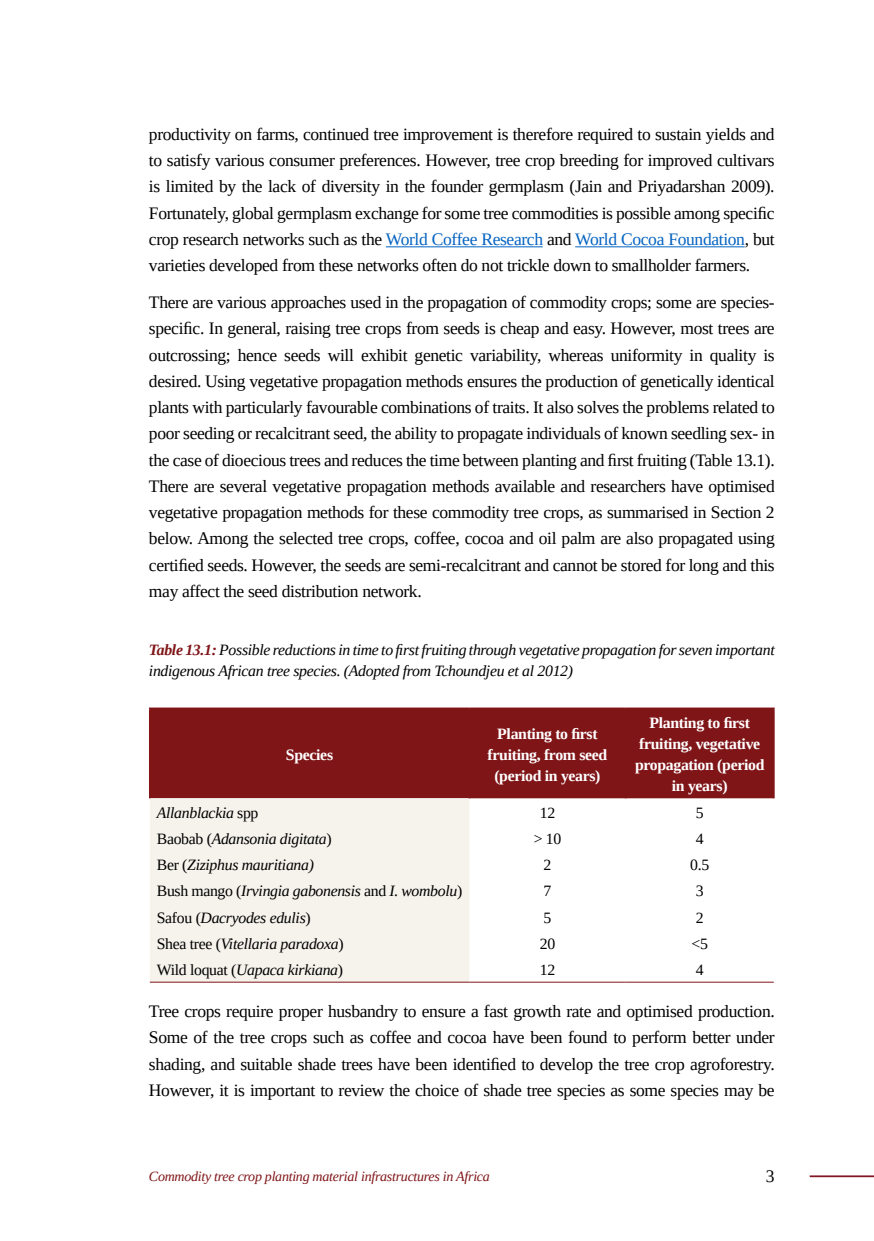
<style>
.page{position:relative;width:874px;height:1241px;background:#fff}
.page>*{position:absolute;margin:0;border:0;box-sizing:border-box;transform-origin:0 0}
.t1{font:17.5px/26.2px "Tinos";letter-spacing:-.02em;color:#000;text-align:justify}
.t2{font:italic 15.75px/21px "Tinos";letter-spacing:-.02em;color:#000}
.t3{font:700 15.75px/21px "Tinos";letter-spacing:-.02em;color:#fff;text-align:center}
.t4{font:15.75px "Tinos";letter-spacing:-.02em;color:#000}
.t5{font:italic 14px "Tinos";letter-spacing:-.02em;color:#801518}
.s1{color:#0563c1}
.s2{font-weight:700;color:#801518}
.s3{font-style:normal}
</style>
<div class="page">
<hr style="left:809px;top:1175px;width:64px;height:1px;background:#811524">
<hr style="left:386px;top:246px;width:156px;height:1px;background:#0563c1">
<hr style="left:575px;top:246px;width:169px;height:1px;background:#0563c1">
<div style="left:151px;top:709px;width:621px;height:89px;background:#801518"></div>
<div style="left:150px;top:798px;width:319px;height:183px;background:#f5f3ec"></div>
<hr style="left:149px;top:707px;width:320px;height:2px;background:#801518">
<hr style="left:149px;top:709px;width:2px;height:89px;background:#801518">
<hr style="left:469px;top:707px;width:156px;height:2px;background:#801518">
<hr style="left:468px;top:709px;width:2px;height:89px;background:#801518">
<hr style="left:625px;top:707px;width:149px;height:2px;background:#801518">
<hr style="left:624px;top:709px;width:2px;height:89px;background:#801518">
<hr style="left:772px;top:709px;width:2px;height:89px;background:#801518">
<hr style="left:150px;top:981px;width:319px;height:1px;background:#801518">
<hr style="left:469px;top:981px;width:156px;height:1px;background:#801518">
<hr style="left:625px;top:981px;width:148px;height:1px;background:#801518">
<p class="t1" style="left:149px;top:121px;width:627px">productivity on farms, continued tree improvement is therefore required to sustain yields and to satisfy various consumer preferences. However, tree crop breeding for improved cultivars is limited by the lack of diversity in the founder germplasm (Jain and Priyadarshan 2009).<br>Fortunately, global germplasm exchange for some tree commodities is possible among specific crop research networks such as the <span class="s1">World Coffee Research</span> and <span class="s1">World Cocoa Foundation</span>, but varieties developed from these networks often do not trickle down to smallholder farmers.</p>
<p class="t1" style="left:149px;top:289px;width:627px">There are various approaches used in the propagation of commodity crops; some are species&shy;specific. In general, raising tree crops from seeds is cheap and easy. However, most trees are outcrossing; hence seeds will exhibit genetic variability, whereas uniformity in quality is desired. Using vegetative propagation methods ensures the production of genetically identical plants with particularly favourable combinations of traits. It also solves the problems related to poor seeding or recalcitrant seed, the ability to propagate individuals of known seedling sex- in the case of dioecious trees and reduces the time between planting and first fruiting (Table 13.1).<br>There are several vegetative propagation methods available and researchers have optimised vegetative propagation methods for these commodity tree crops, as summarised in Section 2 below. Among the selected tree crops, coffee, cocoa and oil palm are also propagated using certified seeds. However, the seeds are semi-recalcitrant and cannot be stored for long and this may affect the seed distribution network.</p>
<p class="t2" style="left:149px;top:638px;width:627px"><span class="s2">Table 13.1:</span> Possible reductions in time to first fruiting through vegetative propagation for seven important indigenous African tree species. (Adopted from Tchoundjeu et al 2012)</p>
<p class="t3" style="left:286px;top:743px;width:49px">Species</p>
<p class="t3" style="left:487px;top:722px;width:121px">Planting to first fruiting, from seed (period in years)</p>
<p class="t3" style="left:634px;top:712px;width:131px">Planting to first fruiting, vegetative propagation (period in years)</p>
<p class="t2" style="left:157px;top:801px;width:103px">Allanblackia <span class="s3">spp</span></p>
<p class="t4" style="left:539px;top:802px;width:17px">12</p>
<p class="t4" style="left:695px;top:802px;width:9px">5</p>
<p class="t2" style="left:157px;top:827px;width:176px"><span class="s3">Baobab (</span>Adansonia digitata<span class="s3">)</span></p>
<p class="t4" style="left:533px;top:828px;width:29px">&gt; 10</p>
<p class="t4" style="left:695px;top:828px;width:9px">4</p>
<p class="t2" style="left:157px;top:854px;width:158px"><span class="s3">Ber (</span>Ziziphus mauritiana)</p>
<p class="t4" style="left:543px;top:854px;width:9px">2</p>
<p class="t4" style="left:689px;top:854px;width:21px">0.5</p>
<p class="t2" style="left:157px;top:880px;width:307px"><span class="s3">Bush mango (</span>Irvingia gabonensis <span class="s3">and</span> I. wombolu<span class="s3">)</span></p>
<p class="t4" style="left:543px;top:880px;width:9px">7</p>
<p class="t4" style="left:695px;top:880px;width:9px">3</p>
<p class="t2" style="left:157px;top:906px;width:155px"><span class="s3">Safou (</span>Dacryodes edulis<span class="s3">)</span></p>
<p class="t4" style="left:543px;top:907px;width:9px">5</p>
<p class="t4" style="left:695px;top:907px;width:9px">2</p>
<p class="t2" style="left:157px;top:932px;width:188px"><span class="s3">Shea tree (</span>Vitellaria paradoxa<span class="s3">)</span></p>
<p class="t4" style="left:539px;top:933px;width:17px">20</p>
<p class="t4" style="left:691px;top:933px;width:18px">&lt;5</p>
<p class="t2" style="left:157px;top:959px;width:188px"><span class="s3">Wild loquat (</span>Uapaca kirkiana<span class="s3">)</span></p>
<p class="t4" style="left:539px;top:959px;width:17px">12</p>
<p class="t4" style="left:695px;top:959px;width:9px">4</p>
<p class="t1" style="left:149px;top:997px;width:627px">Tree crops require proper husbandry to ensure a fast growth rate and optimised production.<br>Some of the tree crops such as coffee and cocoa have been found to perform better under shading, and suitable shade trees have been identified to develop the tree crop agroforestry.<br>However, it is important to review the choice of shade tree species as some species may be</p>
<p class="t5" style="left:149px;top:1166px;width:342px">Commodity tree crop planting material infrastructures in Africa</p>
<p class="t1" style="left:765px;top:1163px;width:10px">3</p>
</div>
